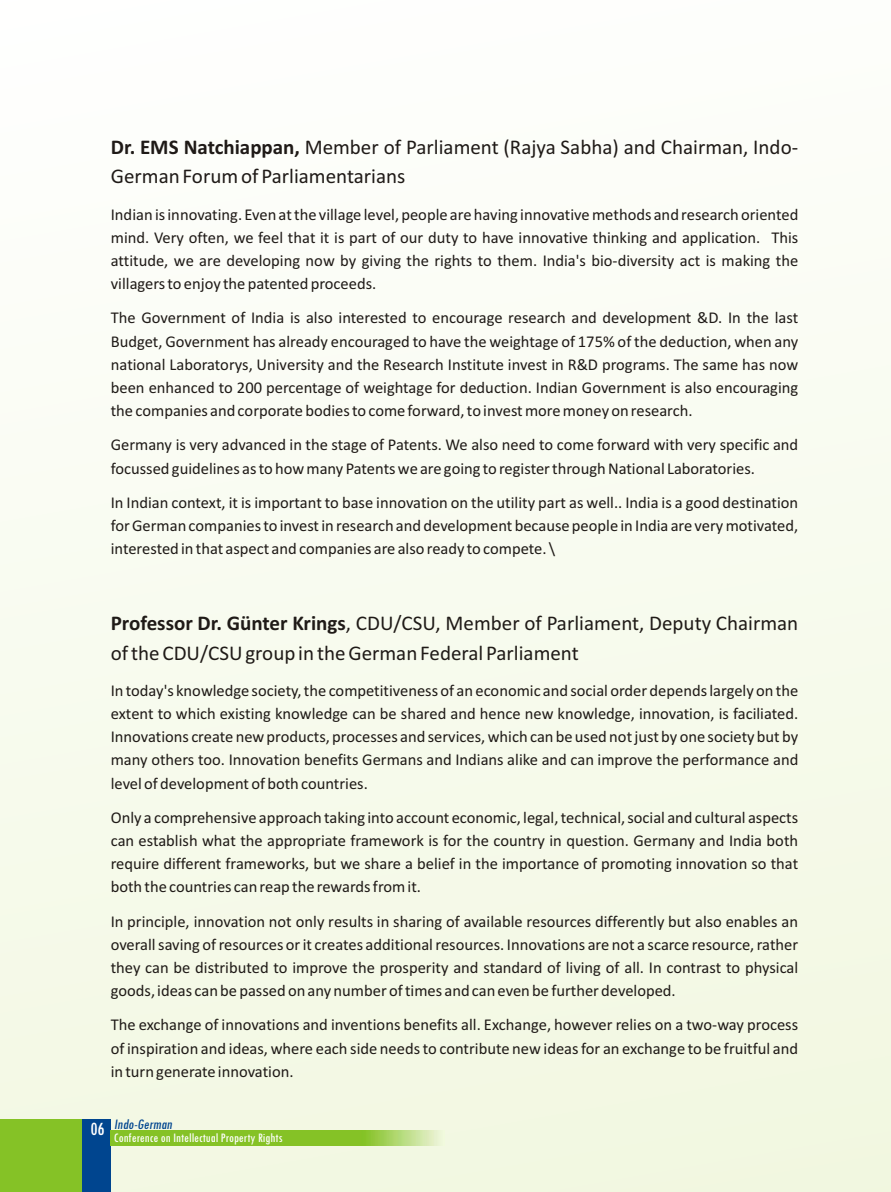
<style>
.page{position:relative;width:891px;height:1192px;background:#fff}
.page>*{position:absolute;margin:0;border:0;box-sizing:border-box;transform-origin:0 0}
.t1{font:21px/29.5px "Calibri";color:#1f1a17}
.t2{font:condensed 19.5px "Tw Cen";color:#fff}
.t3{font:16.5px/23.1px "Calibri";color:#1f1a17;text-align:justify}
.t4{font:italic condensed 15.15px "Tw Cen";color:#00458f}
.t5{font:condensed 13.5px "Tw Cen";color:#fff}
.s1{font-weight:700}
</style>
<div class="page">
<div style="left:0;top:0;width:890px;height:1191px;background:linear-gradient(to right,#f9fcf1,#f7fbed)"></div>
<div style="left:0;top:1118px;width:110px;height:73px;background:#85c226"></div>
<div style="left:82px;top:1118px;width:28px;height:73px;background:#00458f"></div>
<img style="left:110px;top:1129px;width:335px;height:16px">
<p class="t1" style="left:111px;top:134px;width:688px"><span class="s1">Dr. EMS Natchiappan,</span> Member of Parliament (Rajya Sabha) and Chairman, Indo-<br>German Forum of Parliamentarians</p>
<p class="t3" style="left:111px;top:204px;width:688px">Indian is innovating. Even at the village level, people are having innovative methods and research oriented mind. Very often, we feel that it is part of our duty to have innovative thinking and application. This attitude, we are developing now by giving the rights to them. India's bio-diversity act is making the villagers to enjoy the patented proceeds.</p>
<p class="t3" style="left:111px;top:308px;width:688px">The Government of India is also interested to encourage research and development &amp;D. In the last Budget, Government has already encouraged to have the weightage of 175% of the deduction, when any national Laboratorys, University and the Research Institute invest in R&amp;D programs. The same has now been enhanced to 200 percentage of weightage for deduction. Indian Government is also encouraging the companies and corporate bodies to come forward, to invest more money on research.</p>
<p class="t3" style="left:111px;top:435px;width:688px">Germany is very advanced in the stage of Patents. We also need to come forward with very specific and focussed guidelines as to how many Patents we are going to register through National Laboratories.</p>
<p class="t3" style="left:111px;top:492px;width:688px">In Indian context, it is important to base innovation on the utility part as well.. India is a good destination for German companies to invest in research and development because people in India are very motivated, interested in that aspect and companies are also ready to compete. \</p>
<p class="t1" style="left:111px;top:610px;width:689px"><span class="s1">Professor Dr. Günter Krings</span>, CDU/CSU, Member of Parliament, Deputy Chairman of the CDU/CSU group in the German Federal Parliament</p>
<p class="t3" style="left:111px;top:680px;width:689px">In today's knowledge society, the competitiveness of an economic and social order depends largely on the extent to which existing knowledge can be shared and hence new knowledge, innovation, is faciliated.<br>Innovations create new products, processes and services, which can be used not just by one society but by many others too. Innovation benefits Germans and Indians alike and can improve the performance and level of development of both countries.</p>
<p class="t3" style="left:111px;top:807px;width:689px">Only a comprehensive approach taking into account economic, legal, technical, social and cultural aspects can establish what the appropriate framework is for the country in question. Germany and India both require different frameworks, but we share a belief in the importance of promoting innovation so that both the countries can reap the rewards from it.</p>
<p class="t3" style="left:111px;top:910px;width:689px">In principle, innovation not only results in sharing of available resources differently but also enables an overall saving of resources or it creates additional resources. Innovations are not a scarce resource, rather they can be distributed to improve the prosperity and standard of living of all. In contrast to physical goods, ideas can be passed on any number of times and can even be further developed.</p>
<p class="t3" style="left:111px;top:1014px;width:688px">The exchange of innovations and inventions benefits all. Exchange, however relies on a two-way process of inspiration and ideas, where each side needs to contribute new ideas for an exchange to be fruitful and in turn generate innovation.</p>
<p class="t2" style="left:90px;top:1121px;width:16px">06</p>
<p class="t4" style="left:114px;top:1118px;width:62px">Indo-German</p>
<p class="t5" style="left:114px;top:1133px;width:170px">Conference on Intellectual Property Rights</p>
</div>
